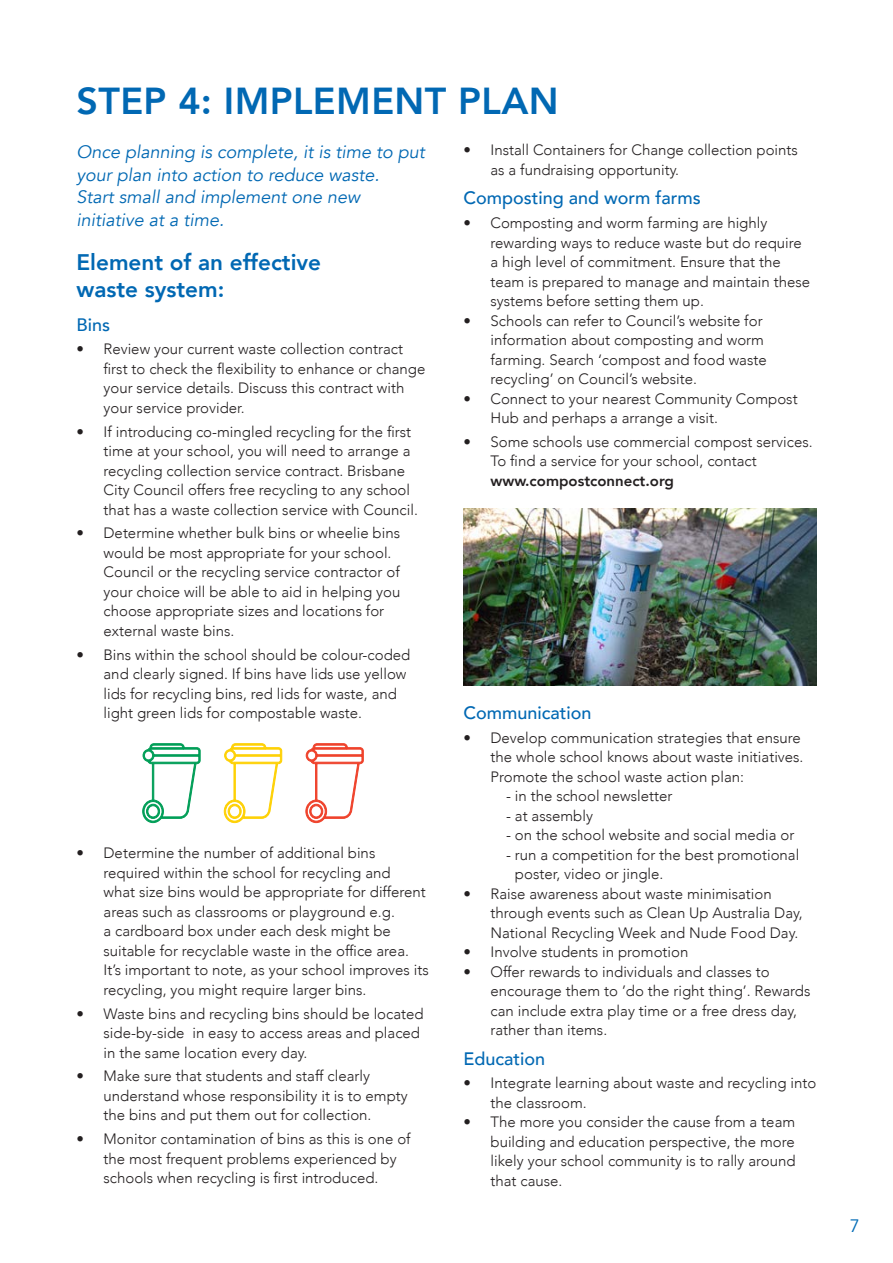
<style>
.page{position:relative;width:893px;height:1263px;background:#fff}
.page>*{position:absolute;margin:0;border:0;box-sizing:border-box;transform-origin:0 0}
.t1{font:800 37.5px "Avenir";letter-spacing:.01em;color:#0168b3}
.t2{font:800 22.5px/27px "Avenir";color:#0168b3}
.t3{font:italic 18px/22.5px "Avenir";color:#0168b3}
.t4{font:500 18px "Avenir";color:#0168b3}
.t5{font:18px "Avenir";color:#006bb6}
.t6{font:300 15px/19.5px "Avenir";color:#231f20}
.s1{font-weight:800}
</style>
<div class="page">
<svg style="left:142px;top:743px;width:59px;height:80px"></svg>
<svg style="left:224px;top:743px;width:58px;height:80px"></svg>
<svg style="left:305px;top:743px;width:59px;height:80px"></svg>
<img style="left:463px;top:509px;width:353px;height:176px">
<h2 class="t1" style="left:77px;top:72px;width:484px">STEP 4: IMPLEMENT PLAN</h2>
<p class="t3" style="left:77px;top:141px;width:350px">Once planning is complete, it is time to put your plan into action to reduce waste.<br>Start small and implement one new initiative at a time.</p>
<h3 class="t2" style="left:77px;top:249px;width:246px">Element of an effective waste system:</h3>
<h4 class="t4" style="left:77px;top:309px;width:35px">Bins</h4>
<p class="t6" style="left:104px;top:339px;width:323px;text-indent:-27px">• Review your current waste collection contract first to check the flexibility to enhance or change your service details. Discuss this contract with your service provider.</p>
<p class="t6" style="left:104px;top:422px;width:316px;text-indent:-27px">• If introducing co-mingled recycling for the first time at your school, you will need to arrange a recycling collection service contract. Brisbane City Council offers free recycling to any school that has a waste collection service with Council.</p>
<p class="t6" style="left:104px;top:523px;width:298px;text-indent:-27px">• Determine whether bulk bins or wheelie bins would be most appropriate for your school.<br>Council or the recycling service contractor of your choice will be able to aid in helping you choose appropriate sizes and locations for external waste bins.</p>
<p class="t6" style="left:104px;top:645px;width:308px;text-indent:-27px">• Bins within the school should be colour-coded and clearly signed. If bins have lids use yellow lids for recycling bins, red lids for waste, and light green lids for compostable waste.</p>
<p class="t6" style="left:490px;top:140px;width:309px;text-indent:-27px">• Install Containers for Change collection points as a fundraising opportunity.</p>
<h4 class="t4" style="left:463px;top:182px;width:239px">Composting and worm farms</h4>
<p class="t6" style="left:490px;top:213px;width:321px;text-indent:-27px">• Composting and worm farming are highly rewarding ways to reduce waste but do require a high level of commitment. Ensure that the team is prepared to manage and maintain these systems before setting them up.</p>
<p class="t6" style="left:490px;top:311px;width:278px;text-indent:-27px">• Schools can refer to Council’s website for information about composting and worm farming. Search ‘compost and food waste recycling’ on Council’s website.</p>
<p class="t6" style="left:490px;top:389px;width:309px;text-indent:-27px">• Connect to your nearest Community Compost<br>Hub and perhaps a arrange a visit.</p>
<p class="t6" style="left:490px;top:432px;width:324px;text-indent:-27px">• Some schools use commercial compost services.<br>To find a service for your school, contact <span class="s1">www.compostconnect.org</span></p>
<h4 class="t4" style="left:463px;top:697px;width:130px">Communication</h4>
<p class="t6" style="left:490px;top:728px;width:315px;text-indent:-27px">• Develop communication strategies that ensure the whole school knows about waste initiatives.<br>Promote the school waste action plan:</p>
<p class="t6" style="left:506px;top:786px;width:168px">- in t he school newsletter</p>
<p class="t6" style="left:506px;top:806px;width:88px">- at assembly</p>
<p class="t6" style="left:506px;top:825px;width:290px">- on the school website and social media or</p>
<p class="t6" style="left:515px;top:845px;width:286px;text-indent:-9px">- run a competition for the best promotional poster, video or jingle.</p>
<p class="t6" style="left:490px;top:884px;width:314px;text-indent:-27px">• Raise awareness about waste minimisation through events such as Clean Up Australia Day,<br>National Recycling Week and Nude Food Day.</p>
<p class="t6" style="left:463px;top:942px;width:226px">• Involve students in promotion</p>
<p class="t6" style="left:490px;top:962px;width:321px;text-indent:-27px">• Offer rewards to individuals and classes to encourage them to ’do the right thing’. Rewards can include extra play time or a free dress day, rather than items.</p>
<h4 class="t4" style="left:463px;top:1043px;width:83px">Education</h4>
<p class="t6" style="left:490px;top:1073px;width:327px;text-indent:-27px">• Integrate learning about waste and recycling into the classroom.</p>
<p class="t6" style="left:490px;top:1112px;width:307px;text-align:justify;text-indent:-27px">• The more you consider the cause from a team building and education perspective, the more likely your school community is to rally around that cause.</p>
<p class="t6" style="left:104px;top:843px;width:327px;text-indent:-27px">• Determine the number of additional bins required within the school for recycling and<br>what size bins would be appropriate for different areas such as classrooms or playground e.g.<br>a cardboard box under each desk might be suitable for recyclable waste in the office area.<br>It’s important to note, as your school improves its recycling, you might require larger bins.</p>
<p class="t6" style="left:104px;top:1004px;width:322px;text-indent:-27px">• Waste bins and recycling bins should be located side-by-side in easy to access areas and placed in the same location every day.</p>
<p class="t6" style="left:104px;top:1066px;width:306px;text-indent:-27px">• Make sure that students and staff clearly understand whose responsibility it is to empty the bins and put them out for collection.</p>
<p class="t6" style="left:104px;top:1129px;width:309px;text-indent:-27px">• Monitor contamination of bins as this is one of the most frequent problems experienced by schools when recycling is first introduced.</p>
<p class="t5" style="left:850px;top:1215px;width:12px">7</p>
</div>
